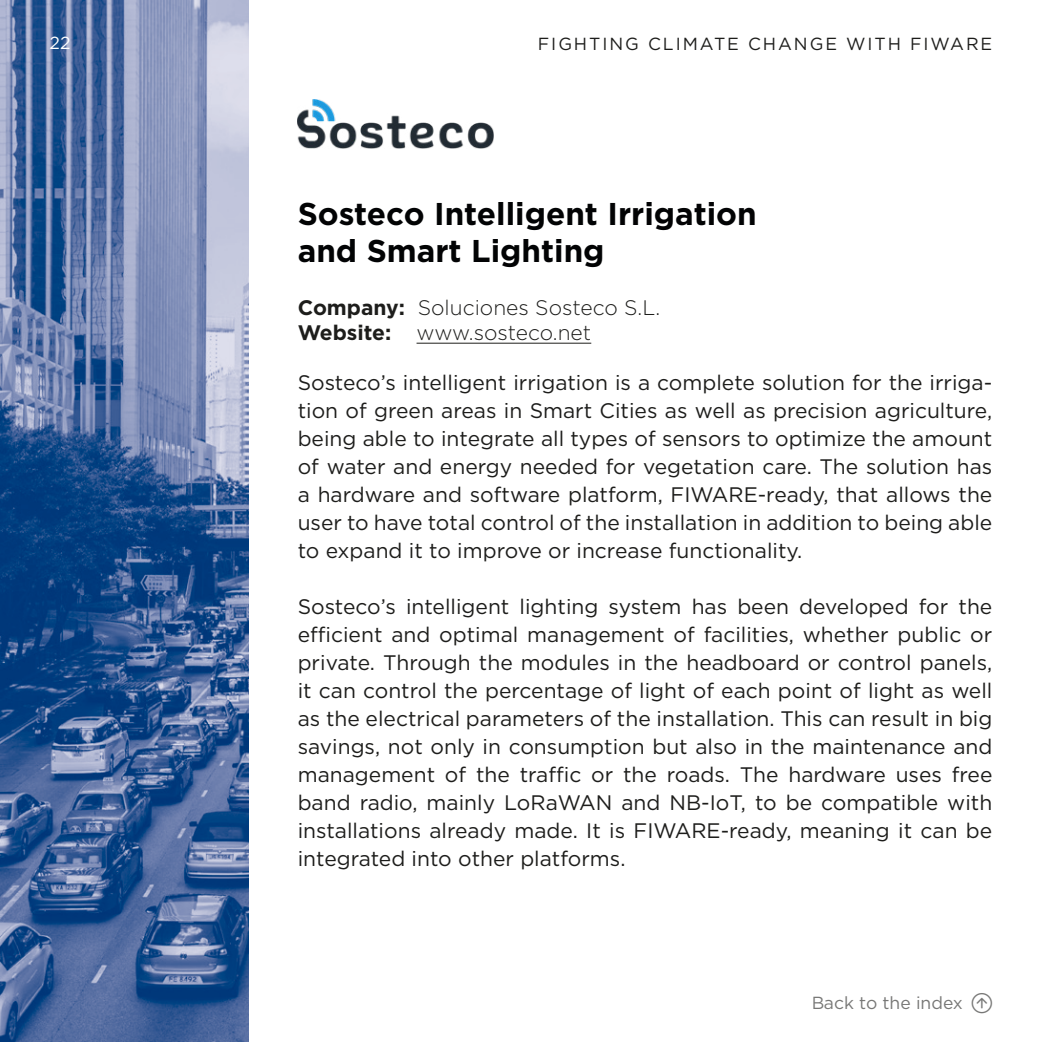
<style>
.page{position:relative;width:1042px;height:1042px;background:#fff}
.page>*{position:absolute;margin:0;border:0;box-sizing:border-box;transform-origin:0 0}
.t1{font:700 31.5px "Gotham HTF";color:#020304}
.t2{font:21px/28px "Gotham HTF";color:#1d1d1b;text-align:justify}
.t3{font:300 21px "Gotham HTF";color:#1d1d1b}
.t4{font:17.5px "Gotham HTF";letter-spacing:.11em;color:#1d1d1b}
.t5{font:17.5px "Gotham HTF";color:#1d1d1b}
.t6{font:17.5px "Gotham HTF";color:#fff}
.s1{font-weight:700}
</style>
<div class="page">
<img style="left:0;top:0;width:248px;height:1042px">
<img style="left:298px;top:99px;width:196px;height:50px">
<hr style="left:416px;top:343px;width:175px;height:1px;background:#1d1d1b">
<p class="t6" style="left:50px;top:33px;width:22px">22</p>
<p class="t4" style="left:538px;top:34px;width:456px">FIGHTING CLIMATE CHANGE WITH FIWARE</p>
<p class="t1" style="left:298px;top:195px;width:461px">Sosteco Intelligent Irrigation</p>
<p class="t1" style="left:298px;top:233px;width:308px">and Smart Lighting</p>
<p class="t3" style="left:298px;top:296px;width:364px"><span class="s1">Company:</span> Soluciones Sosteco S.L.</p>
<p class="t3" style="left:298px;top:321px;width:295px"><span class="s1">Website:</span> www.sosteco.net</p>
<p class="t2" style="left:298px;top:368px;width:696px">Sosteco’s intelligent irrigation is a complete solution for the irriga&shy;tion of green areas in Smart Cities as well as precision agriculture, being able to integrate all types of sensors to optimize the amount of water and energy needed for vegetation care. The solution has a hardware and software platform, FIWARE-ready, that allows the user to have total control of the installation in addition to being able to expand it to improve or increase functionality.</p>
<p class="t2" style="left:298px;top:592px;width:696px">Sosteco’s intelligent lighting system has been developed for the efficient and optimal management of facilities, whether public or private. Through the modules in the headboard or control panels, it can control the percentage of light of each point of light as well as the electrical parameters of the installation. This can result in big savings, not only in consumption but also in the maintenance and management of the traffic or the roads. The hardware uses free band radio, mainly LoRaWAN and NB-IoT, to be compatible with installations already made. It is FIWARE-ready, meaning it can be integrated into other platforms.</p>
<p class="t5" style="left:811px;top:993px;width:183px">Back to the index □●◆</p>
</div>
